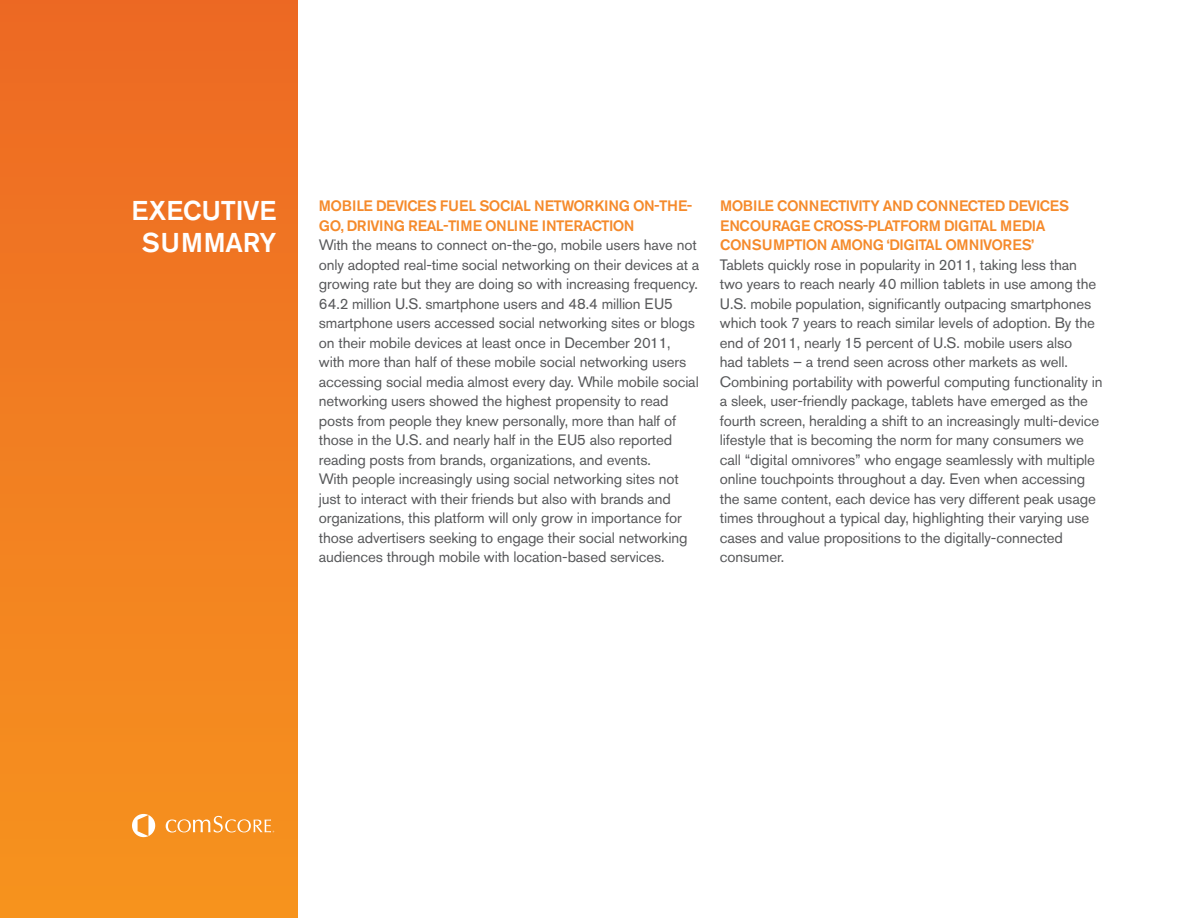
<style>
.page{position:relative;width:1188px;height:918px;background:#fff}
.page>*{position:absolute;margin:0;border:0;box-sizing:border-box;transform-origin:0 0}
.t1{font:500 27px "Akzidenz Grotesk Pro";color:#fff}
.t2{font:15px/19.5px "Akzidenz Grotesk Pro";letter-spacing:-.01em;color:#57585a}
.t3{font:500 15px "Akzidenz Grotesk Pro";letter-spacing:-.035em;color:#f58a2b}
</style>
<div class="page">
<div style="left:0;top:0;width:298px;height:918px;background:linear-gradient(to bottom,#ed6924,#f6941e)"></div>
<svg style="left:132px;top:814px;width:25px;height:23px"></svg>
<svg style="left:166px;top:816px;width:108px;height:17px;background:#f7a64e"></svg>
<h1 class="t1" style="left:132px;top:193px;width:51px">EXECUTI</h1>
<h1 class="t1" style="left:243px;top:193px;width:32px">VE</h1>
<h1 class="t1" style="left:142px;top:226px;width:21px">SUMMAR</h1>
<h1 class="t1" style="left:259px;top:226px;width:18px">Y</h1>
<p class="t3" style="left:319px;top:196px;width:94px">MOBILE DEVICES</p>
<p class="t3" style="left:440px;top:196px;width:19px">FUEL</p>
<p class="t3" style="left:479px;top:196px;width:19px">SOCIAL</p>
<p class="t3" style="left:534px;top:196px;width:22px">NETWOR</p>
<p class="t3" style="left:594px;top:196px;width:19px">KING</p>
<p class="t3" style="left:633px;top:196px;width:61px">ON-THE-</p>
<p class="t3" style="left:319px;top:216px;width:70px">GO, DRIVING</p>
<p class="t3" style="left:408px;top:216px;width:58px">REAL-TIME</p>
<p class="t3" style="left:485px;top:216px;width:21px">ONLINE</p>
<p class="t3" style="left:542px;top:216px;width:15px">INTERACTION</p>
<p class="t2" style="left:319px;top:235px;width:382px">With the means to connect on-the-go, mobile users have not only adopted real-time social networking on their devices at a growing rate but they are doing so with increasing frequency.<br>64.2 million U.S. smartphone users and 48.4 million EU5 smartphone users accessed social networking sites or blogs on their mobile devices at least once in December 2011, with more than half of these mobile social networking users accessing social media almost every day. While mobile social networking users showed the highest propensity to read posts from people they knew personally, more than half of those in the U.S. and nearly half in the EU5 also reported reading posts from brands, organizations, and events.<br>With people increasingly using social networking sites not just to interact with their friends but also with brands and organizations, this platform will only grow in importance for those advertisers seeking to engage their social networking audiences through mobile with location-based services.</p>
<p class="t3" style="left:720px;top:196px;width:77px">MOBILE CONNECTI</p>
<p class="t3" style="left:850px;top:196px;width:45px">VITY AND</p>
<p class="t3" style="left:917px;top:196px;width:21px">CONNECTED</p>
<p class="t3" style="left:1009px;top:196px;width:37px">DEVICES</p>
<p class="t3" style="left:720px;top:216px;width:21px">ENCOURAGE</p>
<p class="t3" style="left:814px;top:216px;width:21px">CROSS</p>
<p class="t3" style="left:863px;top:216px;width:24px">-PLATFORM</p>
<p class="t3" style="left:944px;top:216px;width:18px">DIGITAL</p>
<p class="t3" style="left:1000px;top:216px;width:22px">MEDIA</p>
<p class="t3" style="left:720px;top:235px;width:21px">CONSUMPTION</p>
<p class="t3" style="left:831px;top:235px;width:12px">AMONG</p>
<p class="t3" style="left:887px;top:235px;width:21px">‘DIGITAL</p>
<p class="t3" style="left:945px;top:235px;width:57px">OMNIVORES</p>
<p class="t3" style="left:1031px;top:235px;width:5px">’</p>
<p class="t2" style="left:720px;top:255px;width:384px">Tablets quickly rose in popularity in 2011, taking less than two years to reach nearly 40 million tablets in use among the U.S. mobile population, significantly outpacing smartphones which took 7 years to reach similar levels of adoption. By the end of 2011, nearly 15 percent of U.S. mobile users also<br>had tablets – a trend seen across other markets as well.<br>Combining portability with powerful computing functionality in a sleek, user-friendly package, tablets have emerged as the fourth screen, heralding a shift to an increasingly multi-device lifestyle that is becoming the norm for many consumers we call “digital omnivores” who engage seamlessly with multiple online touchpoints throughout a day. Even when accessing the same content, each device has very different peak usage times throughout a typical day, highlighting their varying use cases and value propositions to the digitally-connected consumer.</p>
</div>
